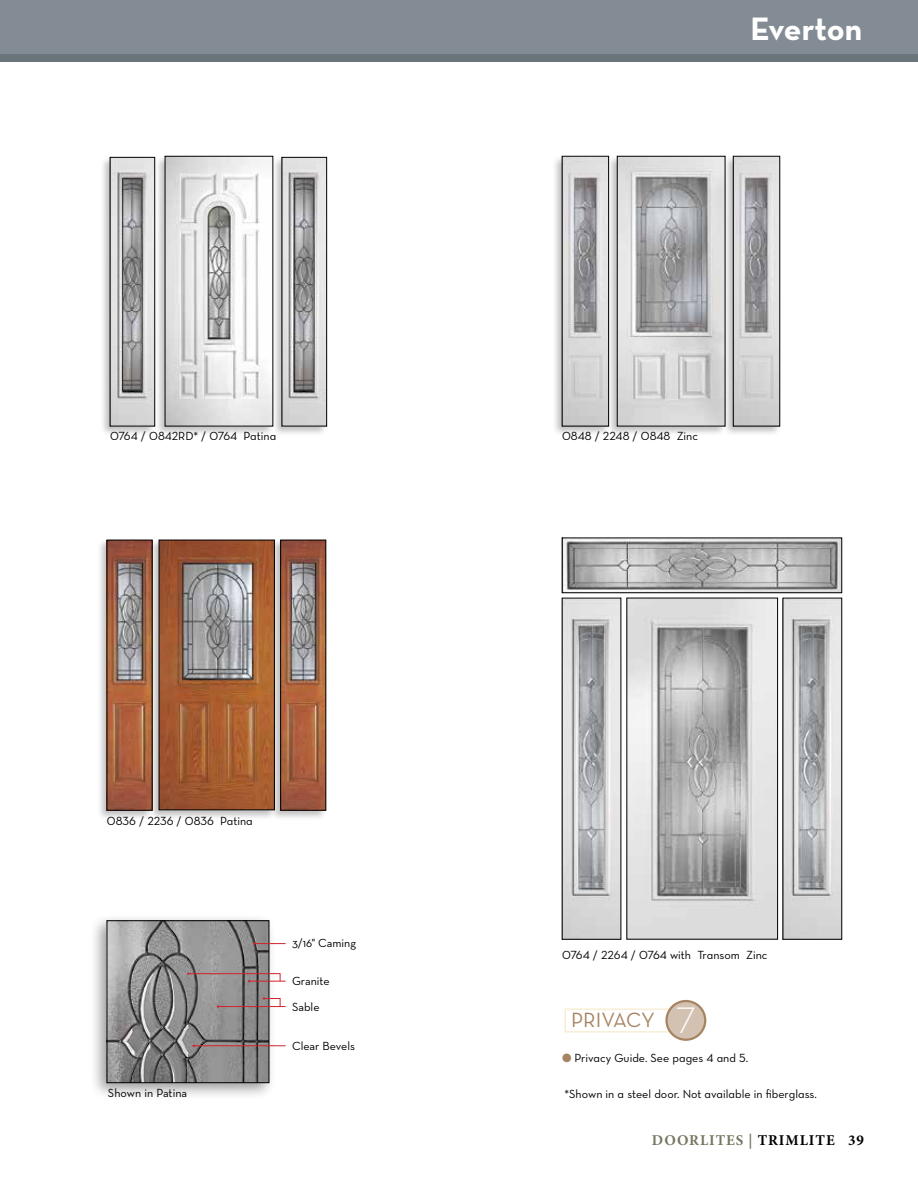
<style>
.page{position:relative;width:918px;height:1188px;background:#fff}
.page>*{position:absolute;margin:0;border:0;box-sizing:border-box;transform-origin:0 0}
.t1{font:33px "Neutra Text Bold Alt";letter-spacing:-.005em;color:#fff}
.t2{font:21px "Neutra Text Book Alt";letter-spacing:-.01em;color:#a68462}
.t3{font:700 15px "Minion Pro";letter-spacing:.06em;color:#767662}
.t4{font:12px "Neutra Text Book Alt";color:#000}
.t5{font:12px/25.5px "Neutra Text";color:#000}
.s1{font-family:"Neutra Text Light Alt";font-size:37.5px;color:#fff}
.s2{color:#a68462}
.s3{color:#000}
</style>
<div class="page">
<div style="left:0;top:0;width:918px;height:62px;background:#6a747b"></div>
<div style="left:0;top:0;width:918px;height:53px;background:#838c94"></div>
<div style="left:271px;top:155px;width:57px;height:282px;background:#000;opacity:.25"></div>
<img style="left:284px;top:159px;width:41px;height:265px">
<div style="left:282px;top:157px;width:45px;height:269px;border:1px solid #000"></div>
<img style="left:295px;top:178px;width:18px;height:213px">
<div style="left:100px;top:155px;width:56px;height:282px;background:#000;opacity:.25"></div>
<img style="left:112px;top:159px;width:41px;height:265px">
<div style="left:110px;top:157px;width:45px;height:269px;border:1px solid #000"></div>
<div style="left:155px;top:154px;width:120px;height:283px;background:#000;opacity:.25"></div>
<img style="left:167px;top:158px;width:104px;height:266px">
<div style="left:723px;top:154px;width:59px;height:282px;background:#000;opacity:.25"></div>
<img style="left:735px;top:158px;width:43px;height:266px">
<div style="left:733px;top:156px;width:47px;height:270px;border:1px solid #000"></div>
<div style="left:607px;top:154px;width:120px;height:282px;background:#000;opacity:.25"></div>
<img style="left:619px;top:158px;width:104px;height:266px">
<div style="left:617px;top:156px;width:108px;height:270px;border:1px solid #000"></div>
<div style="left:552px;top:154px;width:58px;height:282px;background:#000;opacity:.25"></div>
<img style="left:564px;top:158px;width:43px;height:266px">
<div style="left:562px;top:156px;width:47px;height:270px;border:1px solid #000"></div>
<div style="left:90px;top:914px;width:186px;height:186px;background:#000;opacity:.4"></div>
<img style="left:109px;top:923px;width:158px;height:158px">
<div style="left:107px;top:921px;width:162px;height:162px;border:1px solid #000"></div>
<img style="left:564px;top:600px;width:55px;height:337px">
<img style="left:785px;top:600px;width:55px;height:337px">
<div style="left:783px;top:598px;width:59px;height:341px;border:1px solid #000"></div>
<img style="left:629px;top:600px;width:147px;height:337px">
<div style="left:627px;top:598px;width:151px;height:341px;border:1px solid #000"></div>
<img style="left:564px;top:540px;width:276px;height:51px">
<div style="left:562px;top:538px;width:280px;height:55px;border:1px solid #000"></div>
<div style="left:270px;top:538px;width:58px;height:283px;background:#000;opacity:.25"></div>
<img style="left:283px;top:542px;width:41px;height:266px">
<div style="left:96px;top:538px;width:58px;height:283px;background:#000;opacity:.25"></div>
<img style="left:109px;top:542px;width:39px;height:266px">
<div style="left:148px;top:538px;width:128px;height:283px;background:#000;opacity:.25"></div>
<img style="left:161px;top:542px;width:112px;height:266px">
<div style="left:159px;top:540px;width:116px;height:270px;border:1px solid #000"></div>
<div style="left:565px;top:1008px;width:130px;height:25px;border:2px solid #f7eed4"></div>
<div style="left:667px;top:1001px;width:38px;height:39px;background:#d3c2b1;border-radius:50%"></div>
<div style="left:665px;top:1000px;width:41px;height:41px;border:2px solid #a68462;border-radius:50%"></div>
<img style="left:123px;top:178px;width:18px;height:213px">
<hr style="left:255px;top:943px;width:31px;height:1px;background:#d2232a">
<hr style="left:249px;top:981px;width:37px;height:1px;background:#d2232a">
<svg style="left:187px;top:972px;width:94px;height:10px"></svg>
<hr style="left:218px;top:1006px;width:68px;height:1px;background:#d2232a">
<svg style="left:263px;top:997px;width:18px;height:9px"></svg>
<hr style="left:194px;top:1045px;width:92px;height:1px;background:#d2232a">
<h1 class="t1" style="left:751px;top:9px;width:113px">Everton</h1>
<p class="t4" style="left:110px;top:428px;width:168px">0764 / 0842RD* / 0764 Patina</p>
<p class="t4" style="left:562px;top:428px;width:137px">0848 / 2248 / 0848 Zinc</p>
<p class="t4" style="left:107px;top:813px;width:147px">0836 / 2236 / 0836 Patina</p>
<p class="t5" style="left:108px;top:1080px;width:81px">Shown in Patina</p>
<p class="t5" style="left:292px;top:930px;width:66px">3/16" Caming</p>
<p class="t5" style="left:292px;top:968px;width:39px">Granite<br>Sable</p>
<p class="t5" style="left:292px;top:1033px;width:65px">Clear Bevels</p>
<p class="t4" style="left:562px;top:948px;width:207px">0764 / 2264 / 0764 with Transom Zinc</p>
<h2 class="t2" style="left:571px;top:1008px;width:126px">PRIVACY <span class="s1">7</span></h2>
<p class="t4" style="left:562px;top:1050px;width:188px"><span class="s2">●</span> Privacy Guide. See pages 4 and 5.</p>
<p class="t4" style="left:565px;top:1086px;width:254px">*Shown in a steel door. Not available in fiberglass.</p>
<p class="t3" style="left:652px;top:1130px;width:214px">DOORLITES | <span class="s3">TRIMLITE 39</span></p>
</div>
